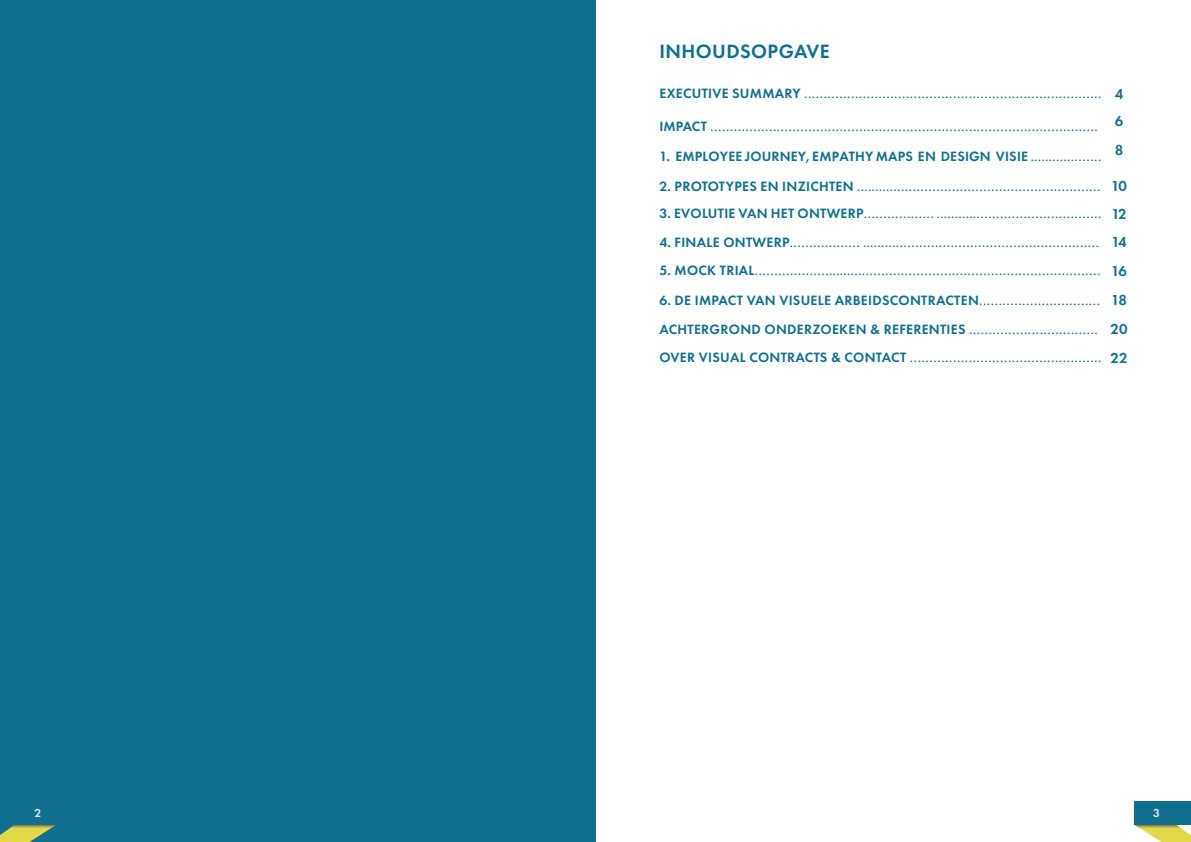
<style>
.page{position:relative;width:1191px;height:842px;background:#fff}
.page>*{position:absolute;margin:0;border:0;box-sizing:border-box;transform-origin:0 0}
.kop{font:600 20px "Futura PT";letter-spacing:.02em;color:#116f8f}
.Brood{font:600 15px "Futura PT";letter-spacing:-.08em;color:#116f8f}
.segment{font:600 15px "Futura PT";color:#116f8f}
.Brood-2{font:500 14px "Futura PT";color:#116f8f}
.Brood-3{font:600 14px "Futura PT";letter-spacing:.02em;color:#116f8f}
.segment-2{font:500 14px "Futura PT";color:#116f8f}
.t1{font:600 12px "Futura PT";color:#e6e7e9}
.s1{font-weight:600}
.s2{font-weight:500}
</style>
<div class="page">
<div style="left:0;top:0;width:595px;height:842px;background:#116f8f"></div>
<svg style="left:1135px;top:825px;width:56px;height:17px"></svg>
<div style="left:1134px;top:801px;width:57px;height:24px;background:#116f8f"></div>
<svg style="left:0;top:825px;width:56px;height:17px"></svg>
<p class="kop" style="left:659px;top:39px;width:172px">INHOUDSOPGAVE</p>
<p class="segment-2" style="left:659px;top:85px;width:443px"><span class="s1">EXECUTIVE SUMMARY</span> ............................................................................</p>
<p class="segment" style="left:1114px;top:85px;width:10px">4</p>
<p class="Brood-2" style="left:659px;top:118px;width:440px"><span class="s1">IMPACT</span> ...................................................................................................</p>
<p class="Brood" style="left:1114px;top:112px;width:10px">6</p>
<p class="Brood-3" style="left:659px;top:148px;width:444px">1. EMPLOYEE JOURNEY, EMPATHY MAPS EN DESIGN VISIE <span class="s2">...................</span></p>
<p class="Brood" style="left:1114px;top:140px;width:10px">8</p>
<p class="Brood-2" style="left:659px;top:177px;width:442px"><span class="s1">2. PROTOTYPES EN INZICHTEN</span> ...............................................................</p>
<p class="Brood" style="left:1111px;top:176px;width:18px">10</p>
<p class="Brood-2" style="left:659px;top:205px;width:444px"><span class="s1">3. EVOLUTIE VAN HET ONTWERP</span>.................. ...........................................</p>
<p class="Brood" style="left:1111px;top:204px;width:17px">12</p>
<p class="Brood-2" style="left:659px;top:234px;width:441px"><span class="s1">4. FINALE ONTWERP</span>.................. .............................................................</p>
<p class="Brood" style="left:1111px;top:233px;width:17px">14</p>
<p class="Brood-2" style="left:659px;top:262px;width:442px"><span class="s1">5. MOCK TRIAL</span>.........................................................................................</p>
<p class="Brood" style="left:1111px;top:261px;width:17px">16</p>
<p class="Brood-3" style="left:659px;top:291px;width:442px">6. DE IMPACT VAN VISUELE ARBEIDSCONTRACTEN<span class="s2">...............................</span></p>
<p class="Brood" style="left:1111px;top:290px;width:17px">18</p>
<p class="Brood-3" style="left:659px;top:320px;width:440px">ACHTERGROND ONDERZOEKEN &amp; REFERENTIES <span class="s2">.................................</span></p>
<p class="Brood" style="left:1110px;top:320px;width:19px">20</p>
<p class="Brood-2" style="left:659px;top:349px;width:443px"><span class="s1">OVER VISUAL CONTRACTS &amp; CONTACT</span> .................................................</p>
<p class="Brood" style="left:1110px;top:348px;width:19px">22</p>
<p class="t1" style="left:35px;top:806px;width:8px">2</p>
<p class="t1" style="left:1153px;top:806px;width:8px">3</p>
</div>
